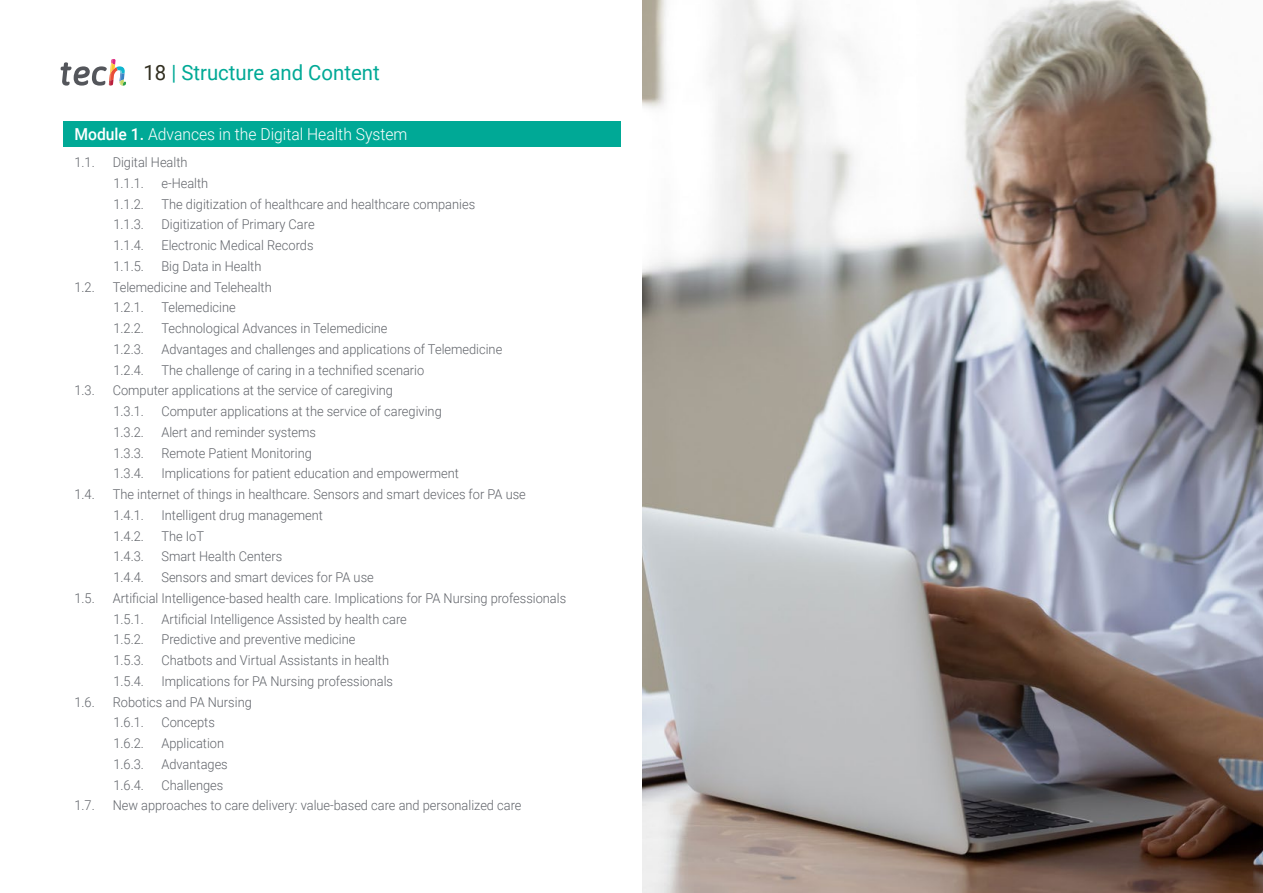
<style>
.page{position:relative;width:1263px;height:893px;background:#fff}
.page>*{position:absolute;margin:0;border:0;box-sizing:border-box;transform-origin:0 0}
.t1{font:21px "Roboto";color:#00a996}
.t2{font:300 16.5px "Roboto";color:#fff;scale:.95 1}
.t3{font:300 13.5px/20.7px "Roboto";color:#61646a;scale:.95 1}
.s1{color:#312e20}
.s2{font-weight:500}
</style>
<div class="page">
<svg style="left:61px;top:59px;width:65px;height:27px"></svg>
<div style="left:63px;top:121px;width:558px;height:25px;background:#00a996"></div>
<img style="left:642px;top:0;width:621px;height:893px">
<h1 class="t1" style="left:144px;top:57px;width:238px"><span class="s1">18</span> | Structure and Content</h1>
<p class="t2" style="left:74px;top:123px;width:352px"><span class="s2">Module 1.</span> Advances in the Digital Health System</p>
<p class="t3" style="left:74px;top:151px;width:23px">1.1.</p>
<p class="t3" style="left:113px;top:151px;width:80px">Digital Health<br>1.1.1.</p>
<p class="t3" style="left:161px;top:172px;width:51px">e-Health</p>
<p class="t3" style="left:113px;top:193px;width:34px">1.1.2.</p>
<p class="t3" style="left:161px;top:193px;width:332px">The digitization of healthcare and healthcare companies</p>
<p class="t3" style="left:113px;top:214px;width:34px">1.1.3.</p>
<p class="t3" style="left:161px;top:214px;width:163px">Digitization of Primary Care</p>
<p class="t3" style="left:113px;top:234px;width:34px">1.1.4.</p>
<p class="t3" style="left:161px;top:234px;width:162px">Electronic Medical Records</p>
<p class="t3" style="left:113px;top:255px;width:34px">1.1.5.</p>
<p class="t3" style="left:161px;top:255px;width:107px">Big Data in Health</p>
<p class="t3" style="left:74px;top:276px;width:23px">1.2.</p>
<p class="t3" style="left:113px;top:276px;width:169px">Telemedicine and Telehealth<br>1.2.1.</p>
<p class="t3" style="left:161px;top:297px;width:80px">Telemedicine</p>
<p class="t3" style="left:113px;top:317px;width:34px">1.2.2.</p>
<p class="t3" style="left:161px;top:317px;width:240px">Technological Advances in Telemedicine</p>
<p class="t3" style="left:113px;top:338px;width:34px">1.2.3.</p>
<p class="t3" style="left:161px;top:338px;width:360px">Advantages and challenges and applications of Telemedicine</p>
<p class="t3" style="left:113px;top:359px;width:34px">1.2.4.</p>
<p class="t3" style="left:161px;top:359px;width:278px">The challenge of caring in a technified scenario</p>
<p class="t3" style="left:74px;top:380px;width:23px">1.3.</p>
<p class="t3" style="left:113px;top:380px;width:297px">Computer applications at the service of caregiving<br>1.3.1.</p>
<p class="t3" style="left:161px;top:400px;width:297px">Computer applications at the service of caregiving</p>
<p class="t3" style="left:113px;top:421px;width:34px">1.3.2.</p>
<p class="t3" style="left:161px;top:421px;width:164px">Alert and reminder systems</p>
<p class="t3" style="left:113px;top:442px;width:34px">1.3.3.</p>
<p class="t3" style="left:161px;top:442px;width:160px">Remote Patient Monitoring</p>
<p class="t3" style="left:113px;top:463px;width:34px">1.3.4.</p>
<p class="t3" style="left:161px;top:463px;width:315px">Implications for patient education and empowerment</p>
<p class="t3" style="left:74px;top:483px;width:23px">1.4.</p>
<p class="t3" style="left:113px;top:483px;width:436px">The internet of things in healthcare. Sensors and smart devices for PA use<br>1.4.1.</p>
<p class="t3" style="left:161px;top:504px;width:172px">Intelligent drug management</p>
<p class="t3" style="left:113px;top:525px;width:34px">1.4.2.</p>
<p class="t3" style="left:161px;top:525px;width:46px">The IoT</p>
<p class="t3" style="left:113px;top:546px;width:34px">1.4.3.</p>
<p class="t3" style="left:161px;top:546px;width:129px">Smart Health Centers</p>
<p class="t3" style="left:113px;top:566px;width:34px">1.4.4.</p>
<p class="t3" style="left:161px;top:566px;width:225px">Sensors and smart devices for PA use</p>
<p class="t3" style="left:74px;top:587px;width:23px">1.5.</p>
<p class="t3" style="left:113px;top:587px;width:479px">Artificial Intelligence-based health care. Implications for PA Nursing professionals<br>1.5.1.</p>
<p class="t3" style="left:161px;top:608px;width:260px">Artificial Intelligence Assisted by health care</p>
<p class="t3" style="left:113px;top:629px;width:34px">1.5.2.</p>
<p class="t3" style="left:161px;top:629px;width:206px">Predictive and preventive medicine</p>
<p class="t3" style="left:113px;top:649px;width:34px">1.5.3.</p>
<p class="t3" style="left:161px;top:649px;width:241px">Chatbots and Virtual Assistants in health</p>
<p class="t3" style="left:113px;top:670px;width:34px">1.5.4.</p>
<p class="t3" style="left:161px;top:670px;width:245px">Implications for PA Nursing professionals</p>
<p class="t3" style="left:74px;top:691px;width:23px">1.6.</p>
<p class="t3" style="left:113px;top:691px;width:148px">Robotics and PA Nursing<br>1.6.1.</p>
<p class="t3" style="left:161px;top:712px;width:58px">Concepts</p>
<p class="t3" style="left:113px;top:732px;width:34px">1.6.2.</p>
<p class="t3" style="left:161px;top:732px;width:67px">Application</p>
<p class="t3" style="left:113px;top:753px;width:34px">1.6.3.</p>
<p class="t3" style="left:161px;top:753px;width:71px">Advantages</p>
<p class="t3" style="left:113px;top:774px;width:34px">1.6.4.</p>
<p class="t3" style="left:161px;top:774px;width:67px">Challenges</p>
<p class="t3" style="left:74px;top:795px;width:23px">1.7.</p>
<p class="t3" style="left:113px;top:795px;width:432px">New approaches to care delivery: value-based care and personalized care</p>
</div>
